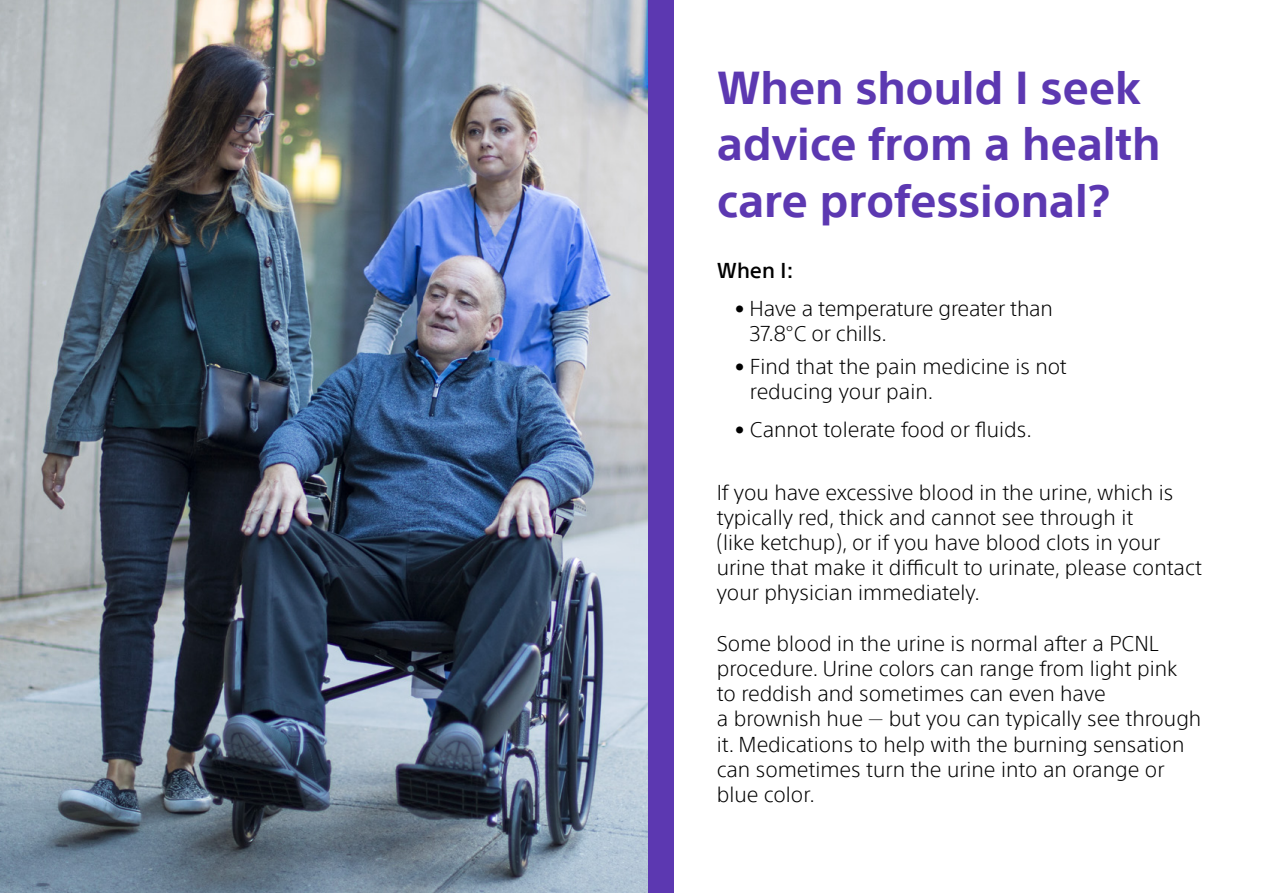
<style>
.page{position:relative;width:1263px;height:893px;background:#fff}
.page>*{position:absolute;margin:0;border:0;box-sizing:border-box;transform-origin:0 0}
.t1{font:700 45px/56.4px "SST";letter-spacing:-.005em;color:#5c38b1}
.t2{font:300 21px/25.2px "SST";color:#000}
.t3{font:500 21px "SST";color:#000}
</style>
<div class="page">
<img style="left:0;top:0;width:648px;height:893px">
<div style="left:648px;top:0;width:25px;height:893px;background:#5c38b1"></div>
<h1 class="t1" style="left:717px;top:59px;width:445px">When should I seek advice from a health care professional?</h1>
<p class="t3" style="left:717px;top:258px;width:79px">When I:</p>
<p class="t2" style="left:749px;top:295px;width:305px;text-indent:-15px">• Have a temperature greater than<br>37.8°C or chills.</p>
<p class="t2" style="left:750px;top:354px;width:318px;text-indent:-15px">• Find that the pain medicine is not reducing your pain.</p>
<p class="t2" style="left:735px;top:417px;width:299px">• Cannot tolerate food or fluids.</p>
<p class="t2" style="left:717px;top:479px;width:487px">If you have excessive blood in the urine, which is typically red, thick and cannot see through it<br>(like ketchup), or if you have blood clots in your urine that make it difficult to urinate, please contact your physician immediately.</p>
<p class="t2" style="left:717px;top:631px;width:486px">Some blood in the urine is normal after a PCNL procedure. Urine colors can range from light pink to reddish and sometimes can even have<br>a brownish hue — but you can typically see through it. Medications to help with the burning sensation can sometimes turn the urine into an orange or blue color.</p>
</div>
